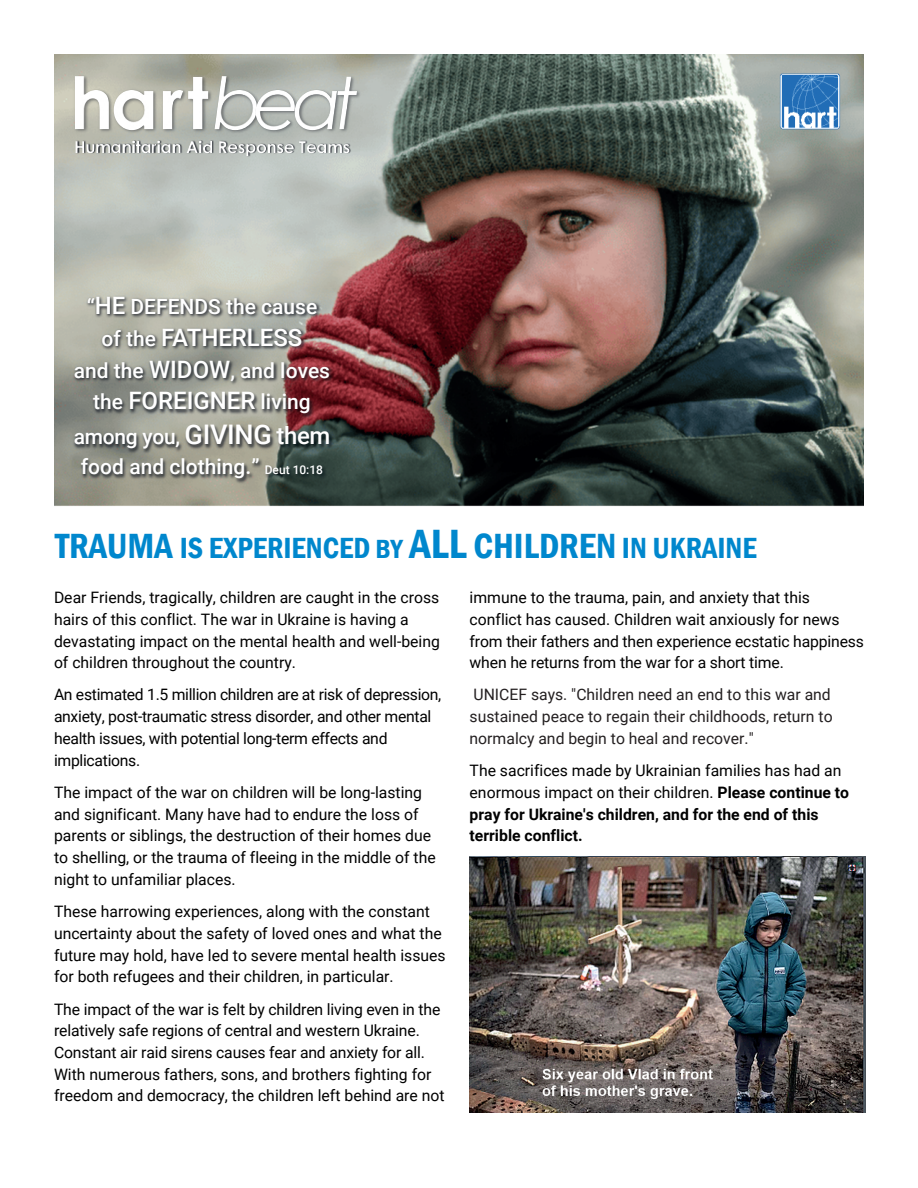
<style>
.page{position:relative;width:918px;height:1188px;background:#fff}
.page>*{position:absolute;margin:0;border:0;box-sizing:border-box;transform-origin:0 0}
.t1{font:600 condensed 30px "Franklin Gothic";color:#0087cd}
.t2{font:500 24px "Roboto";color:#fff}
.t3{font:500 21px/31.8px "Roboto";color:#fff;text-align:center}
.t4{font:15.75px/21.8px "Roboto";color:#000}
.t5{font:15.75px/21.8px "Roboto";letter-spacing:-.02em;color:#000}
.t6{font:700 15.75px/21.8px "Roboto";color:#000}
.t7{font:15.75px/21.8px "Roboto";color:#231f20}
.s1{font-size:24px}
.s2{font-size:21px}
.s3{font-size:27px}
.s4{font-size:12px}
.s5{font-size:36px}
.s6{font-size:42px}
.s7{font-weight:400}
</style>
<div class="page">
<img style="left:54px;top:54px;width:810px;height:452px">
<img style="left:63px;top:70px;width:314px;height:74px">
<img style="left:75px;top:76px;width:34px;height:53px">
<img style="left:114px;top:90px;width:39px;height:40px">
<img style="left:163px;top:90px;width:20px;height:39px">
<img style="left:188px;top:77px;width:20px;height:52px">
<img style="left:215px;top:76px;width:42px;height:54px">
<img style="left:256px;top:90px;width:81px;height:40px">
<img style="left:337px;top:77px;width:20px;height:52px">
<img style="left:74px;top:132px;width:306px;height:26px">
<svg style="left:76px;top:141px;width:18px;height:12px"></svg>
<img style="left:96px;top:144px;width:14px;height:9px">
<svg style="left:112px;top:141px;width:69px;height:12px"></svg>
<svg style="left:187px;top:141px;width:25px;height:12px"></svg>
<svg style="left:219px;top:141px;width:131px;height:15px;background:#babfbd"></svg>
<img style="left:779px;top:73px;width:61px;height:57px">
<img style="left:470px;top:856px;width:396px;height:257px">
<h3 class="t3" style="left:87px;top:293px;width:232px">“<span class="s1">HE</span> DEFENDS the cause</h3>
<h2 class="t2" style="left:102px;top:328px;width:202px"><span class="s2">of the</span> FATHERLESS</h2>
<h3 class="t3" style="left:74px;top:357px;width:258px">and the <span class="s1">WIDOW</span>, and loves the <span class="s1">FOREIGNER</span> living</h3>
<h3 class="t3" style="left:74px;top:424px;width:258px;line-height:29.7px">among you, <span class="s3">GIVING</span> <span class="s1">them </span>food and clothing.” <span class="s4">Deut 10:18</span></h3>
<h1 class="t1" style="left:55px;top:537px;width:703px"><span class="s5">TRAUMA</span> IS EXPERIENCED <span class="s3">BY</span> <span class="s6">ALL</span> <span class="s5">CHILDREN</span> IN UKRAINE</h1>
<p class="t4" style="left:54px;top:588px;width:388px">Dear Friends, tragically, children are caught in the cross hairs of this conflict. The war in Ukraine is having a devastating impact on the mental health and well-being of children throughout the country.</p>
<p class="t5" style="left:54px;top:686px;width:389px">An estimated 1.5 million children are at risk of depression, anxiety, post-traumatic stress disorder, and other mental health issues, with potential long-term effects and implications.</p>
<p class="t4" style="left:54px;top:783px;width:383px">The impact of the war on children will be long-lasting and significant. Many have had to endure the loss of parents or siblings, the destruction of their homes due to shelling, or the trauma of fleeing in the middle of the night to unfamiliar places.</p>
<p class="t4" style="left:54px;top:902px;width:393px">These harrowing experiences, along with the constant uncertainty about the safety of loved ones and what the future may hold, have led to severe mental health issues for both refugees and their children, in particular.</p>
<p class="t4" style="left:54px;top:1000px;width:392px">The impact of the war is felt by children living even in the relatively safe regions of central and western Ukraine.<br>Constant air raid sirens causes fear and anxiety for all.<br>With numerous fathers, sons, and brothers fighting for freedom and democracy, the children left behind are not</p>
<p class="t4" style="left:470px;top:588px;width:396px">immune to the trauma, pain, and anxiety that this conflict has caused. Children wait anxiously for news from their fathers and then experience ecstatic happiness when he returns from the war for a short time.</p>
<p class="t7" style="left:470px;top:686px;width:365px">UNICEF says. "Children need an end to this war and sustained peace to regain their childhoods, return to normalcy and begin to heal and recover."</p>
<p class="t6" style="left:470px;top:761px;width:381px"><span class="s7">The sacrifices made by Ukrainian families has had an enormous impact on their children.</span> Please continue to pray for Ukraine's children, and for the end of this terrible conflict.</p>
</div>
